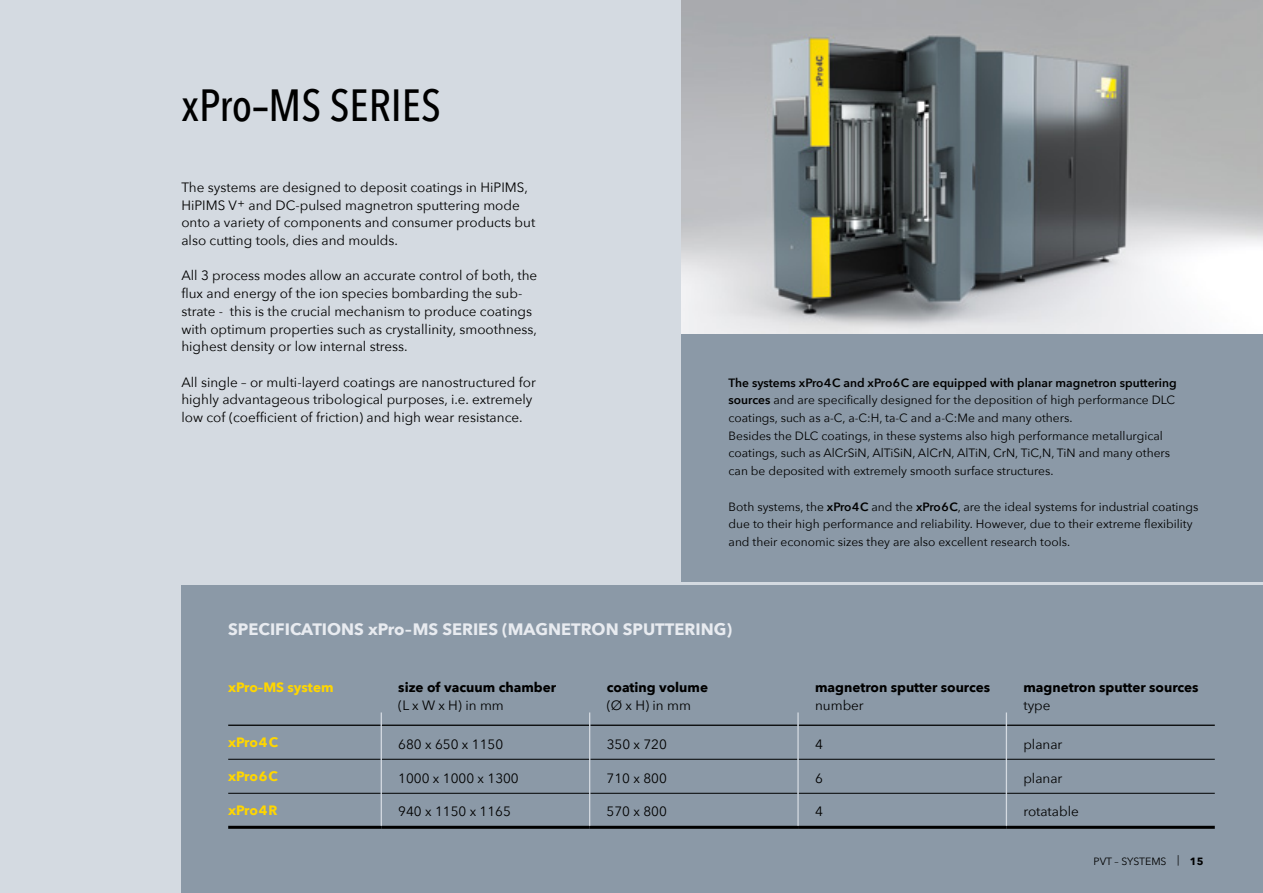
<style>
.page{position:relative;width:1263px;height:893px;background:#d4dae1}
.page>*{position:absolute;margin:0;border:0;box-sizing:border-box;transform-origin:0 0}
.t1{font:500 45px "Avenir Next Condensed";color:#000}
.t2{font:700 16.5px "Avenir Next";color:#e8ebf0}
.t3{font:13.5px/17.7px "Avenir Next";color:#000}
.t4{font:700 13.5px "Avenir Next";color:#000}
.t5{font:700 13.5px "Avenir Next";color:#ffd600}
.t6{font:12px/17.7px "Avenir Next";color:#000}
.t7{font:10.5px "Avenir Next";color:#000}
.s1{font-weight:600}
.s2{font-weight:700}
</style>
<div class="page">
<div style="left:682px;top:334px;width:581px;height:248px;background:#8b99a7"></div>
<div style="left:181px;top:586px;width:1082px;height:307px;background:#8b99a7"></div>
<img style="left:682px;top:0;width:581px;height:334px">
<hr style="left:228px;top:725px;width:153px;height:1px;background:#000">
<hr style="left:382px;top:725px;width:207px;height:1px;background:#000">
<hr style="left:590px;top:725px;width:207px;height:1px;background:#000">
<hr style="left:799px;top:725px;width:207px;height:1px;background:#000">
<hr style="left:1007px;top:725px;width:208px;height:1px;background:#000">
<hr style="left:228px;top:759px;width:153px;height:1px;background:#000">
<hr style="left:590px;top:759px;width:207px;height:1px;background:#000">
<hr style="left:799px;top:759px;width:207px;height:1px;background:#000">
<hr style="left:1007px;top:759px;width:208px;height:1px;background:#000">
<hr style="left:228px;top:793px;width:153px;height:1px;background:#000">
<hr style="left:382px;top:793px;width:207px;height:1px;background:#000">
<hr style="left:590px;top:793px;width:207px;height:1px;background:#000">
<hr style="left:799px;top:793px;width:207px;height:1px;background:#000">
<hr style="left:1007px;top:793px;width:208px;height:1px;background:#000">
<hr style="left:228px;top:826px;width:153px;height:3px;background:#000">
<hr style="left:381px;top:826px;width:209px;height:3px;background:#000">
<hr style="left:590px;top:826px;width:208px;height:3px;background:#000">
<hr style="left:798px;top:826px;width:208px;height:3px;background:#000">
<hr style="left:1006px;top:826px;width:209px;height:3px;background:#000">
<hr style="left:382px;top:759px;width:207px;height:1px;background:#000">
<svg style="left:381px;top:712px;width:1px;height:13px"></svg>
<svg style="left:589px;top:712px;width:1px;height:13px"></svg>
<svg style="left:797px;top:712px;width:2px;height:13px"></svg>
<svg style="left:1006px;top:712px;width:1px;height:13px"></svg>
<hr style="left:381px;top:725px;width:1px;height:34px;background:#d4dae1">
<hr style="left:589px;top:725px;width:1px;height:34px;background:#d4dae1">
<hr style="left:797px;top:725px;width:2px;height:34px;background:#d4dae1">
<hr style="left:1006px;top:725px;width:1px;height:34px;background:#d4dae1">
<hr style="left:381px;top:759px;width:1px;height:34px;background:#d4dae1">
<hr style="left:589px;top:759px;width:1px;height:34px;background:#d4dae1">
<hr style="left:797px;top:759px;width:2px;height:34px;background:#d4dae1">
<hr style="left:1006px;top:759px;width:1px;height:34px;background:#d4dae1">
<hr style="left:381px;top:793px;width:1px;height:33px;background:#d4dae1">
<hr style="left:589px;top:793px;width:1px;height:33px;background:#d4dae1">
<hr style="left:797px;top:793px;width:2px;height:33px;background:#d4dae1">
<hr style="left:1006px;top:793px;width:1px;height:33px;background:#d4dae1">
<h1 class="t1" style="left:181px;top:78px;width:261px">xPro–MS SERIES</h1>
<p class="t3" style="left:181px;top:178px;width:355px">The systems are designed to deposit coatings in HiPIMS, HiPIMS V<sup>+</sup> and DC-pulsed magnetron sputtering mode onto a variety of components and consumer products but also cutting tools, dies and moulds.</p>
<p class="t3" style="left:181px;top:266px;width:357px">All 3 process modes allow an accurate control of both, the flux and energy of the ion species bombarding the sub&shy;strate - this is the crucial mechanism to produce coatings with optimum properties such as crystallinity, smoothness, highest density or low internal stress.</p>
<p class="t3" style="left:181px;top:372px;width:356px">All single – or multi-layerd coatings are nanostructured for highly advantageous tribological purposes, i.e. extremely low cof (coefficient of friction) and high wear resistance.</p>
<p class="t6" style="left:729px;top:373px;width:450px"><span class="s1">The systems xPro4C and xPro6C are equipped with planar magnetron sputtering sources</span> and are specifically designed for the deposition of high performance DLC coatings, such as a-C, a-C:H, ta-C and a-C:Me and many others.<br>Besides the DLC coatings, in these systems also high performance metallurgical coatings, such as AlCrSiN, AlTiSiN, AlCrN, AlTiN, CrN, TiC,N, TiN and many others can be deposited with extremely smooth surface structures.</p>
<p class="t6" style="left:729px;top:497px;width:471px">Both systems, the <span class="s1">xPro4C</span> and the <span class="s1">xPro6C</span>, are the ideal systems for industrial coatings due to their high performance and reliability. However, due to their extreme flexibility and their economic sizes they are also excellent research tools.</p>
<p class="t2" style="left:228px;top:614px;width:505px">SPECIFICATIONS xPro–MS SERIES (MAGNETRON SPUTTERING)</p>
<p class="t5" style="left:228px;top:675px;width:107px">xPro–MS system</p>
<p class="t4" style="left:398px;top:675px;width:159px">size of vacuum chamber</p>
<p class="t3" style="left:398px;top:696px;width:107px">(L x W x H) in mm</p>
<p class="t4" style="left:607px;top:675px;width:103px">coating volume</p>
<p class="t3" style="left:607px;top:696px;width:86px">(Ø x H) in mm</p>
<p class="t4" style="left:815px;top:675px;width:177px">magnetron sputter sources</p>
<p class="t3" style="left:815px;top:696px;width:50px">number</p>
<p class="t4" style="left:1023px;top:675px;width:177px">magnetron sputter sources</p>
<p class="t3" style="left:1023px;top:696px;width:29px">type</p>
<p class="t5" style="left:228px;top:731px;width:51px">xPro4C</p>
<p class="t3" style="left:398px;top:735px;width:106px">680 x 650 x 1150</p>
<p class="t3" style="left:607px;top:735px;width:62px">350 x 720</p>
<p class="t3" style="left:815px;top:735px;width:9px">4</p>
<p class="t3" style="left:1023px;top:735px;width:41px">planar</p>
<p class="t5" style="left:228px;top:765px;width:51px">xPro6C</p>
<p class="t3" style="left:398px;top:769px;width:122px">1000 x 1000 x 1300</p>
<p class="t3" style="left:607px;top:769px;width:62px">710 x 800</p>
<p class="t3" style="left:815px;top:769px;width:9px">6</p>
<p class="t3" style="left:1023px;top:769px;width:41px">planar</p>
<p class="t5" style="left:228px;top:799px;width:51px">xPro4R</p>
<p class="t3" style="left:398px;top:802px;width:114px">940 x 1150 x 1165</p>
<p class="t3" style="left:607px;top:802px;width:62px">570 x 800</p>
<p class="t3" style="left:815px;top:802px;width:9px">4</p>
<p class="t3" style="left:1023px;top:802px;width:57px">rotatable</p>
<p class="t7" style="left:1093px;top:852px;width:111px">PVT – SYSTEMS | <span class="s2">15</span></p>
</div>
